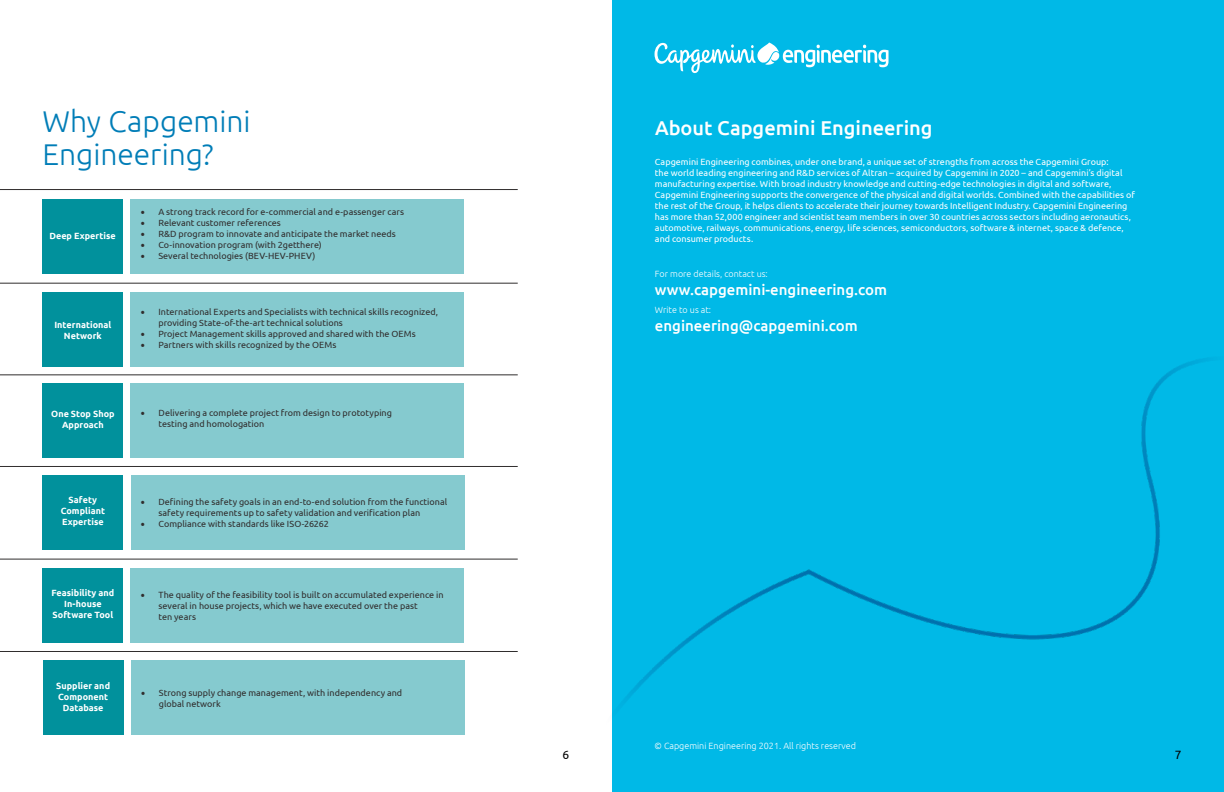
<style>
.page{position:relative;width:1224px;height:792px;background:#fff}
.page>*{position:absolute;margin:0;border:0;box-sizing:border-box;transform-origin:0 0}
.t1{font:300 30px/33px "Ubuntu";color:#007db7}
.t2{font:500 20px "Ubuntu";color:#fff}
.t3{font:500 15px "Ubuntu";color:#fff}
.t4{font:12px "Ubuntu";color:#000}
.t5{font:9px/11px "Ubuntu";color:#302d2d}
.t6{font:9px/11px "Ubuntu";color:#fff}
.t7{font:700 9px/11px "Ubuntu";letter-spacing:.005em;color:#fff;text-align:center}
.t8{font:300 9px "Ubuntu";color:#fff}
.s1{font-family:"Minion Pro";font-size:12px}
</style>
<div class="page">
<div style="left:42px;top:200px;width:81px;height:74px;background:#01919c"></div>
<hr style="left:0;top:283px;width:518px;height:1px;background:#302d2d">
<hr style="left:0;top:189px;width:518px;height:1px;background:#302d2d">
<div style="left:130px;top:200px;width:334px;height:74px;background:#85cacf"></div>
<div style="left:42px;top:292px;width:81px;height:75px;background:#01919c"></div>
<hr style="left:0;top:375px;width:518px;height:1px;background:#302d2d">
<div style="left:130px;top:292px;width:334px;height:75px;background:#85cacf"></div>
<div style="left:42px;top:383px;width:81px;height:74px;background:#01919c"></div>
<hr style="left:0;top:466px;width:518px;height:1px;background:#302d2d">
<div style="left:130px;top:383px;width:334px;height:74px;background:#85cacf"></div>
<div style="left:42px;top:476px;width:81px;height:74px;background:#01919c"></div>
<hr style="left:0;top:559px;width:518px;height:1px;background:#302d2d">
<div style="left:131px;top:476px;width:333px;height:74px;background:#85cacf"></div>
<div style="left:42px;top:568px;width:81px;height:75px;background:#01919c"></div>
<div style="left:130px;top:568px;width:334px;height:75px;background:#85cacf"></div>
<hr style="left:0;top:651px;width:518px;height:1px;background:#302d2d">
<div style="left:43px;top:661px;width:81px;height:74px;background:#01919c"></div>
<div style="left:131px;top:661px;width:334px;height:74px;background:#85cacf"></div>
<div style="left:612px;top:0;width:612px;height:792px;background:#00b9e7"></div>
<img style="left:624px;top:359px;width:583px;height:343px">
<svg style="left:655px;top:43px;width:234px;height:30px"></svg>
<h1 class="t1" style="left:43px;top:104px;width:210px">Why Capgemini<br>Engineering?</h1>
<p class="t7" style="left:49px;top:230px;width:68px">Deep Expertise</p>
<p class="t7" style="left:54px;top:319px;width:59px">International<br>Network</p>
<p class="t5" style="left:140px;top:207px;width:265px"><span class="s1">•</span> A strong track record for e-commercial and e-passenger cars</p>
<p class="t5" style="left:140px;top:218px;width:142px"><span class="s1">•</span> Relevant customer references</p>
<p class="t5" style="left:140px;top:229px;width:257px"><span class="s1">•</span> R&amp;D program to innovate and anticipate the market needs</p>
<p class="t5" style="left:140px;top:240px;width:183px"><span class="s1">•</span> Co-innovation program (with 2getthere)</p>
<p class="t5" style="left:140px;top:251px;width:176px"><span class="s1">•</span> Several technologies (BEV-HEV-PHEV)</p>
<p class="t5" style="left:158px;top:306px;width:281px;text-indent:-18px"><span class="s1">•</span> International Experts and Specialists with technical skills recognized, providing State-of-the-art technical solutions</p>
<p class="t5" style="left:140px;top:328px;width:277px"><span class="s1">•</span> Project Management skills approved and shared with the OEMs</p>
<p class="t5" style="left:140px;top:339px;width:197px"><span class="s1">•</span> Partners with skills recognized by the OEMs</p>
<p class="t7" style="left:51px;top:408px;width:65px">One Stop Shop<br>Approach</p>
<p class="t5" style="left:159px;top:407px;width:235px;text-indent:-18px"><span class="s1">•</span> Delivering a complete project from design to prototyping testing and homologation</p>
<p class="t7" style="left:61px;top:494px;width:46px">Safety<br>Compliant<br>Expertise</p>
<p class="t5" style="left:158px;top:496px;width:290px;text-indent:-18px"><span class="s1">•</span> Defining the safety goals in an end-to-end solution from the functional safety requirements up to safety validation and verification plan</p>
<p class="t5" style="left:140px;top:518px;width:190px"><span class="s1">•</span> Compliance with standards like ISO-26262</p>
<p class="t7" style="left:51px;top:588px;width:64px">Feasibility and<br>In-house<br>Software Tool</p>
<p class="t5" style="left:159px;top:589px;width:287px;text-indent:-18px"><span class="s1">•</span> The quality of the feasibility tool is built on accumulated experience in several in house projects, which we have executed over the past<br>ten years</p>
<p class="t7" style="left:56px;top:680px;width:55px">Supplier and<br>Component<br>Database</p>
<p class="t5" style="left:159px;top:687px;width:245px;text-indent:-18px"><span class="s1">•</span> Strong supply change management, with independency and global network</p>
<h2 class="t2" style="left:655px;top:116px;width:279px">About Capgemini Engineering</h2>
<p class="t6" style="left:655px;top:156px;width:481px">Capgemini Engineering combines, under one brand, a unique set of strengths from across the Capgemini Group:<br>the world leading engineering and R&amp;D services of Altran – acquired by Capgemini in 2020 – and Capgemini’s digital manufacturing expertise. With broad industry knowledge and cutting-edge technologies in digital and software, Capgemini Engineering supports the convergence of the physical and digital worlds. Combined with the capabilities of the rest of the Group, it helps clients to accelerate their journey towards Intelligent Industry. Capgemini Engineering has more than 52,000 engineer and scientist team members in over 30 countries across sectors including aeronautics, automotive, railways, communications, energy, life sciences, semiconductors, software &amp; internet, space &amp; defence, and consumer products.</p>
<p class="t8" style="left:655px;top:268px;width:114px">For more details, contact us:</p>
<h3 class="t3" style="left:655px;top:280px;width:234px">www.capgemini-engineering.com</h3>
<p class="t8" style="left:655px;top:304px;width:58px">Write to us at:</p>
<h3 class="t3" style="left:655px;top:316px;width:204px">engineering@capgemini.com</h3>
<p class="t8" style="left:655px;top:741px;width:203px">© Capgemini Engineering 2021. All rights reserved</p>
<h3 class="t4" style="left:562px;top:747px;width:8px">6</h3>
<h3 class="t4" style="left:1175px;top:747px;width:8px">7</h3>
</div>
